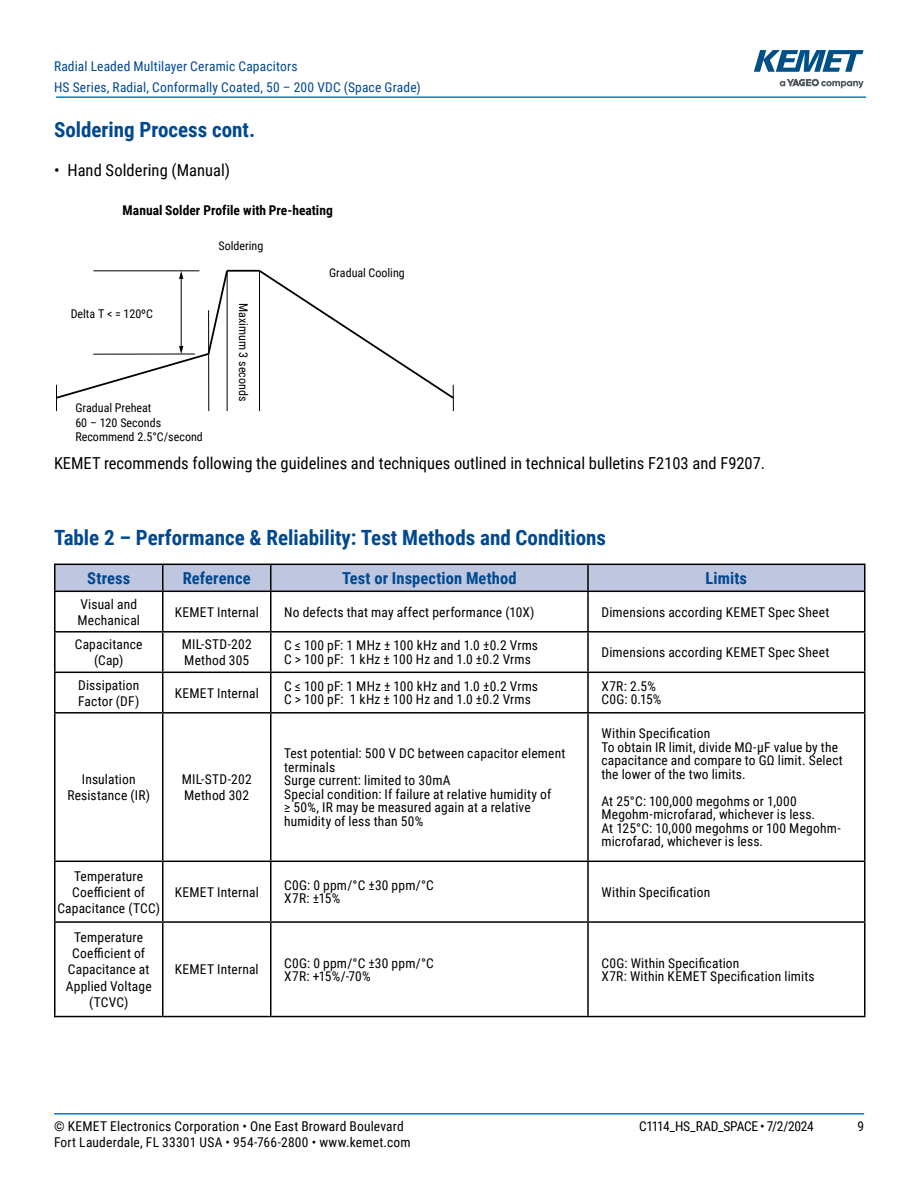
<style>
.page{position:relative;width:918px;height:1188px;background:#fff}
.page>*{position:absolute;margin:0;border:0;box-sizing:border-box;transform-origin:0 0}
.t1{font:700 21px "Roboto Condensed";color:#004990}
.t2{font:16.5px "Roboto Condensed";color:#000}
.t3{font:700 16.5px "Roboto Condensed";letter-spacing:.005em;color:#004990}
.t4{font:13.5px/13.5px "Roboto Condensed";letter-spacing:.015em;color:#000}
.t5{font:13.5px/21px "Roboto Condensed";letter-spacing:.01em;color:#004990}
.t6{font:700 13.5px "Roboto Condensed";color:#010101}
.t7{font:13.5px "Roboto Condensed";letter-spacing:-.025em;color:#000}
.t8{font:12px/14.4px "Roboto Condensed";color:#010101}
</style>
<div class="page">
<hr style="left:54px;top:1113px;width:810px;height:2px;background:#007dc3">
<hr style="left:56px;top:96px;width:810px;height:2px;background:#007dc3">
<svg style="left:780px;top:79px;width:84px;height:9px"></svg>
<svg style="left:754px;top:50px;width:110px;height:22px"></svg>
<hr style="left:227px;top:270px;width:32px;height:2px;background:#010101">
<svg style="left:257px;top:269px;width:197px;height:142px"></svg>
<svg style="left:56px;top:269px;width:173px;height:142px"></svg>
<svg style="left:56px;top:565px;width:808px;height:26px;background:#bbc2db"></svg>
<hr style="left:54px;top:591px;width:109px;height:1px;background:#000">
<hr style="left:163px;top:591px;width:108px;height:1px;background:#000">
<hr style="left:271px;top:591px;width:317px;height:1px;background:#000">
<hr style="left:588px;top:591px;width:278px;height:1px;background:#000">
<hr style="left:54px;top:564px;width:109px;height:1px;background:#000">
<hr style="left:54px;top:565px;width:2px;height:26px;background:#000">
<hr style="left:163px;top:564px;width:108px;height:1px;background:#000">
<hr style="left:271px;top:564px;width:317px;height:1px;background:#000">
<hr style="left:588px;top:564px;width:278px;height:1px;background:#000">
<hr style="left:864px;top:565px;width:2px;height:26px;background:#000">
<hr style="left:54px;top:592px;width:2px;height:39px;background:#000">
<hr style="left:864px;top:592px;width:2px;height:39px;background:#000">
<hr style="left:54px;top:631px;width:109px;height:2px;background:#000">
<hr style="left:54px;top:633px;width:2px;height:39px;background:#000">
<hr style="left:163px;top:631px;width:108px;height:2px;background:#000">
<hr style="left:271px;top:631px;width:317px;height:2px;background:#000">
<hr style="left:588px;top:631px;width:278px;height:2px;background:#000">
<hr style="left:864px;top:633px;width:2px;height:39px;background:#000">
<hr style="left:54px;top:672px;width:109px;height:1px;background:#000">
<hr style="left:54px;top:673px;width:2px;height:39px;background:#000">
<hr style="left:163px;top:672px;width:108px;height:1px;background:#000">
<hr style="left:271px;top:672px;width:317px;height:1px;background:#000">
<hr style="left:588px;top:672px;width:278px;height:1px;background:#000">
<hr style="left:864px;top:673px;width:2px;height:39px;background:#000">
<hr style="left:54px;top:712px;width:109px;height:2px;background:#000">
<hr style="left:54px;top:714px;width:2px;height:147px;background:#000">
<hr style="left:163px;top:712px;width:108px;height:2px;background:#000">
<hr style="left:271px;top:712px;width:317px;height:2px;background:#000">
<hr style="left:588px;top:712px;width:278px;height:2px;background:#000">
<hr style="left:864px;top:714px;width:2px;height:147px;background:#000">
<hr style="left:54px;top:861px;width:109px;height:1px;background:#000">
<hr style="left:54px;top:862px;width:2px;height:59px;background:#000">
<hr style="left:163px;top:861px;width:108px;height:1px;background:#000">
<hr style="left:271px;top:861px;width:317px;height:1px;background:#000">
<hr style="left:588px;top:861px;width:278px;height:1px;background:#000">
<hr style="left:864px;top:862px;width:2px;height:59px;background:#000">
<hr style="left:54px;top:921px;width:109px;height:2px;background:#000">
<hr style="left:54px;top:923px;width:2px;height:93px;background:#000">
<hr style="left:163px;top:921px;width:108px;height:2px;background:#000">
<hr style="left:271px;top:921px;width:317px;height:2px;background:#000">
<hr style="left:588px;top:921px;width:278px;height:2px;background:#000">
<hr style="left:864px;top:923px;width:2px;height:93px;background:#000">
<hr style="left:54px;top:1016px;width:109px;height:1px;background:#000">
<hr style="left:163px;top:1016px;width:108px;height:1px;background:#000">
<hr style="left:271px;top:1016px;width:317px;height:1px;background:#000">
<hr style="left:588px;top:1016px;width:278px;height:1px;background:#000">
<hr style="left:162px;top:592px;width:2px;height:39px;background:#000">
<hr style="left:270px;top:592px;width:2px;height:39px;background:#000">
<hr style="left:587px;top:592px;width:2px;height:39px;background:#000">
<hr style="left:162px;top:633px;width:2px;height:39px;background:#000">
<hr style="left:270px;top:633px;width:2px;height:39px;background:#000">
<hr style="left:587px;top:633px;width:2px;height:39px;background:#000">
<hr style="left:162px;top:673px;width:2px;height:39px;background:#000">
<hr style="left:270px;top:673px;width:2px;height:39px;background:#000">
<hr style="left:587px;top:673px;width:2px;height:39px;background:#000">
<hr style="left:162px;top:714px;width:2px;height:147px;background:#000">
<hr style="left:270px;top:714px;width:2px;height:147px;background:#000">
<hr style="left:587px;top:714px;width:2px;height:147px;background:#000">
<hr style="left:162px;top:862px;width:2px;height:59px;background:#000">
<hr style="left:270px;top:862px;width:2px;height:59px;background:#000">
<hr style="left:587px;top:862px;width:2px;height:59px;background:#000">
<hr style="left:162px;top:923px;width:2px;height:93px;background:#000">
<hr style="left:270px;top:923px;width:2px;height:93px;background:#000">
<hr style="left:587px;top:923px;width:2px;height:93px;background:#000">
<hr style="left:162px;top:565px;width:2px;height:26px;background:#000">
<hr style="left:270px;top:565px;width:2px;height:26px;background:#000">
<hr style="left:587px;top:565px;width:2px;height:26px;background:#000">
<p class="t5" style="left:54px;top:55px;width:368px">Radial Leaded Multilayer Ceramic Capacitors<br>HS Series, Radial, Conformally Coated, 50 – 200 VDC (Space Grade)</p>
<h1 class="t1" style="left:54px;top:115px;width:203px">Soldering Process cont.</h1>
<p class="t2" style="left:54px;top:159px;width:178px">• Hand Soldering (Manual)</p>
<p class="t6" style="left:123px;top:201px;width:212px">Manual Solder Profile with Pre-heating</p>
<p class="t8" style="left:218px;top:238px;width:47px">Soldering</p>
<p class="t8" style="left:71px;top:306px;width:84px">Delta T &lt; = 120ºC</p>
<p class="t8" style="left:75px;top:401px;width:129px">Gradual Preheat<br>60 – 120 Seconds<br>Recommend 2.5°C/second</p>
<p class="t8" style="left:251px;top:303px;width:100px;rotate:90deg">Maximum 3 seconds</p>
<p class="t8" style="left:329px;top:265px;width:77px">Gradual Cooling</p>
<p class="t2" style="left:54px;top:452px;width:713px">KEMET recommends following the guidelines and techniques outlined in technical bulletins F2103 and F9207.</p>
<h1 class="t1" style="left:54px;top:523px;width:554px">Table 2 – Performance &amp; Reliability: Test Methods and Conditions</h1>
<p class="t3" style="left:87px;top:567px;width:45px">Stress</p>
<p class="t3" style="left:183px;top:567px;width:69px">Reference</p>
<p class="t3" style="left:342px;top:567px;width:176px">Test or Inspection Method</p>
<p class="t3" style="left:706px;top:567px;width:43px">Limits</p>
<p class="t4" style="left:77px;top:595px;width:64px;line-height:16.2px">Visual and<br>Mechanical</p>
<p class="t4" style="left:175px;top:605px;width:86px">KEMET Internal</p>
<p class="t4" style="left:284px;top:605px;width:252px">No defects that may affect performance (10X)</p>
<p class="t4" style="left:601px;top:605px;width:229px">Dimensions according KEMET Spec Sheet</p>
<p class="t4" style="left:75px;top:636px;width:69px;line-height:16.2px;text-align:center">Capacitance (Cap)</p>
<p class="t4" style="left:182px;top:636px;width:71px;line-height:16.2px">MIL-STD-202<br>Method 305</p>
<p class="t4" style="left:284px;top:638px;width:255px">C ≤ 100 pF: 1 MHz ± 100 kHz and 1.0 ±0.2 Vrms<br>C &gt; 100 pF: 1 kHz ± 100 Hz and 1.0 ±0.2 Vrms</p>
<p class="t4" style="left:601px;top:645px;width:229px">Dimensions according KEMET Spec Sheet</p>
<p class="t4" style="left:78px;top:676px;width:63px;line-height:16.2px">Dissipation<br>Factor (DF)</p>
<p class="t4" style="left:175px;top:686px;width:86px">KEMET Internal</p>
<p class="t4" style="left:284px;top:679px;width:255px">C ≤ 100 pF: 1 MHz ± 100 kHz and 1.0 ±0.2 Vrms<br>C &gt; 100 pF: 1 kHz ± 100 Hz and 1.0 ±0.2 Vrms</p>
<p class="t4" style="left:601px;top:679px;width:62px">X7R: 2.5%<br>C0G: 0.15%</p>
<p class="t4" style="left:68px;top:771px;width:84px;line-height:16.2px;text-align:center">Insulation<br>Resistance (IR)</p>
<p class="t4" style="left:182px;top:771px;width:71px;line-height:16.2px">MIL-STD-202<br>Method 302</p>
<p class="t4" style="left:284px;top:746px;width:283px">Test potential: 500 V DC between capacitor element terminals<br>Surge current: limited to 30mA<br>Special condition: If failure at relative humidity of<br>≥ 50%, IR may be measured again at a relative humidity of less than 50%</p>
<p class="t4" style="left:601px;top:726px;width:243px">Within Specification<br>To obtain IR limit, divide MΩ-µF value by the capacitance and compare to GΩ limit. Select the lower of the two limits.</p>
<p class="t4" style="left:601px;top:794px;width:241px">At 25°C: 100,000 megohms or 1,000<br>Megohm-microfarad, whichever is less.<br>At 125°C: 10,000 megohms or 100 Megohm&shy;microfarad, whichever is less.</p>
<p class="t4" style="left:57px;top:867px;width:104px;line-height:16.2px;text-align:center">Temperature<br>Coefficient of<br>Capacitance (TCC)</p>
<p class="t4" style="left:66px;top:929px;width:88px;line-height:16.2px;text-align:center">Temperature<br>Coefficient of<br>Capacitance at<br>Applied Voltage (TCVC)</p>
<p class="t4" style="left:175px;top:885px;width:86px">KEMET Internal</p>
<p class="t4" style="left:284px;top:878px;width:151px">C0G: 0 ppm/°C ±30 ppm/°C<br>X7R: ±15%</p>
<p class="t4" style="left:601px;top:885px;width:110px">Within Specification</p>
<p class="t4" style="left:175px;top:962px;width:86px">KEMET Internal</p>
<p class="t4" style="left:284px;top:956px;width:151px">C0G: 0 ppm/°C ±30 ppm/°C<br>X7R: +15%/-70%</p>
<p class="t4" style="left:601px;top:956px;width:215px">C0G: Within Specification<br>X7R: Within KEMET Specification limits</p>
<p class="t4" style="left:54px;top:1119px;width:351px">© KEMET Electronics Corporation • One East Broward Boulevard</p>
<p class="t7" style="left:639px;top:1116px;width:176px">C1114_HS_RAD_SPACE • 7/2/2024</p>
<p class="t4" style="left:857px;top:1119px;width:8px">9</p>
<p class="t4" style="left:54px;top:1135px;width:358px">Fort Lauderdale, FL 33301 USA • 954-766-2800 • www.kemet.com</p>
</div>
